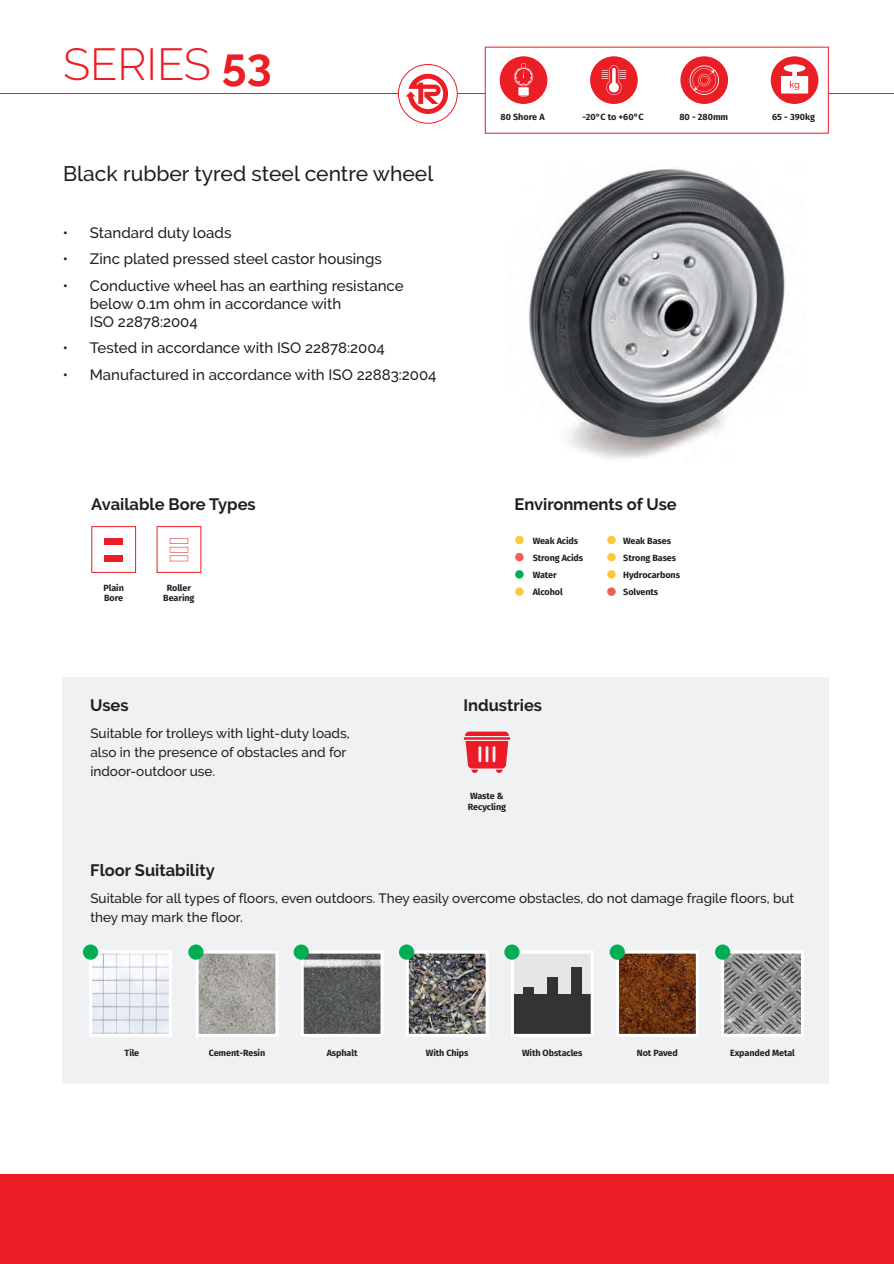
<style>
.page{position:relative;width:894px;height:1264px;background:#fff}
.page>*{position:absolute;margin:0;border:0;box-sizing:border-box;transform-origin:0 0}
.t1{font:300 44.7px "Raleway";color:#eb1d25}
.t2{font:500 21px "Raleway";color:#231f20}
.t3{font:700 16.5px "Raleway";color:#231f20}
.t4{font:500 15px/18px "Raleway";color:#231f20}
.t5{font:500 13.5px/19.2px "Raleway";color:#231f20}
.t6{font:700 9px/10.8px "Fira Sans";letter-spacing:-.01em;color:#231f20}
.s1{font-weight:700}
</style>
<div class="page">
<hr style="left:0;top:93px;width:893px;height:1px;background:#eb1d25">
<div style="left:0;top:1174px;width:893px;height:90px;background:#eb1d25"></div>
<div style="left:485px;top:47px;width:343px;height:87px;background:#fff"></div>
<div style="left:499px;top:56px;width:48px;height:48px;background:#eb1d25;border-radius:50%"></div>
<svg style="left:514px;top:64px;width:19px;height:33px"></svg>
<div style="left:590px;top:56px;width:47px;height:48px;background:#eb1d25;border-radius:50%"></div>
<svg style="left:601px;top:65px;width:25px;height:30px"></svg>
<div style="left:680px;top:56px;width:48px;height:48px;background:#eb1d25;border-radius:50%"></div>
<svg style="left:689px;top:65px;width:30px;height:30px"></svg>
<div style="left:770px;top:56px;width:48px;height:48px;background:#eb1d25;border-radius:50%"></div>
<svg style="left:781px;top:64px;width:27px;height:30px"></svg>
<img style="left:529px;top:166px;width:256px;height:293px">
<div style="left:91px;top:526px;width:45px;height:47px;border:1px solid #eb1d25"></div>
<div style="left:104px;top:538px;width:19px;height:6px;background:#eb1d25"></div>
<div style="left:104px;top:555px;width:19px;height:6px;background:#eb1d25"></div>
<svg style="left:170px;top:538px;width:18px;height:23px"></svg>
<div style="left:157px;top:526px;width:44px;height:47px;border:1px solid #eb1d25"></div>
<div style="left:515px;top:536px;width:8px;height:8px;background:#fec83a;border-radius:50%"></div>
<div style="left:515px;top:553px;width:8px;height:8px;background:#f15e52;border-radius:50%"></div>
<div style="left:515px;top:570px;width:8px;height:8px;background:#03ad53;border-radius:50%"></div>
<div style="left:515px;top:587px;width:8px;height:9px;background:#fec83a;border-radius:50%"></div>
<div style="left:607px;top:536px;width:8px;height:8px;background:#fec83a;border-radius:50%"></div>
<div style="left:607px;top:553px;width:8px;height:8px;background:#fec83a;border-radius:50%"></div>
<div style="left:607px;top:570px;width:8px;height:8px;background:#fec83a;border-radius:50%"></div>
<div style="left:607px;top:587px;width:8px;height:9px;background:#f15e52;border-radius:50%"></div>
<div style="left:63px;top:677px;width:765px;height:406px;background:#f0f1f2"></div>
<img style="left:93px;top:954px;width:75px;height:79px">
<div style="left:89px;top:950px;width:83px;height:87px;border:3px solid #fff"></div>
<svg style="left:464px;top:731px;width:46px;height:42px"></svg>
<img style="left:200px;top:954px;width:74px;height:79px">
<div style="left:196px;top:950px;width:82px;height:87px;border:3px solid #fff"></div>
<img style="left:305px;top:954px;width:74px;height:79px">
<div style="left:301px;top:950px;width:82px;height:87px;border:3px solid #fff"></div>
<img style="left:410px;top:954px;width:74px;height:79px">
<div style="left:406px;top:950px;width:82px;height:87px;border:3px solid #fff"></div>
<div style="left:512px;top:952px;width:80px;height:83px;background:#e6e6e6"></div>
<div style="left:512px;top:993px;width:80px;height:42px;background:#333"></div>
<div style="left:523px;top:987px;width:10px;height:9px;background:#333"></div>
<div style="left:546px;top:977px;width:11px;height:20px;background:#333"></div>
<div style="left:570px;top:966px;width:11px;height:31px;background:#333"></div>
<div style="left:511px;top:950px;width:82px;height:87px;border:3px solid #fff"></div>
<img style="left:725px;top:954px;width:74px;height:79px">
<div style="left:721px;top:950px;width:82px;height:87px;border:3px solid #fff"></div>
<div style="left:188px;top:944px;width:15px;height:15px;background:#03ad53;border-radius:50%"></div>
<div style="left:83px;top:944px;width:15px;height:15px;background:#03ad53;border-radius:50%"></div>
<div style="left:293px;top:944px;width:16px;height:15px;background:#03ad53;border-radius:50%"></div>
<div style="left:399px;top:944px;width:15px;height:15px;background:#03ad53;border-radius:50%"></div>
<div style="left:504px;top:944px;width:15px;height:15px;background:#03ad53;border-radius:50%"></div>
<div style="left:715px;top:944px;width:15px;height:15px;background:#03ad53;border-radius:50%"></div>
<img style="left:620px;top:954px;width:74px;height:79px">
<div style="left:616px;top:950px;width:82px;height:87px;border:3px solid #fff"></div>
<div style="left:609px;top:944px;width:16px;height:15px;background:#03ad53;border-radius:50%"></div>
<div style="left:398px;top:64px;width:59px;height:59px;background:#fff;border-radius:50%"></div>
<div style="left:398px;top:64px;width:59px;height:60px;border:1px solid #eb1d25;border-radius:50%"></div>
<svg style="left:405px;top:74px;width:43px;height:40px"></svg>
<p class="t1" style="left:63px;top:38px;width:210px">SERIES <span class="s1">53</span></p>
<p class="t2" style="left:63px;top:162px;width:372px">Black rubber tyred steel centre wheel</p>
<p class="t4" style="left:63px;top:223px;width:170px">• Standard duty loads</p>
<p class="t4" style="left:63px;top:250px;width:320px">• Zinc plated pressed steel castor housings</p>
<p class="t4" style="left:90px;top:276px;width:315px;text-indent:-27px">• Conductive wheel has an earthing resistance below 0.1m ohm in accordance with<br>ISO 22878:2004</p>
<p class="t4" style="left:63px;top:339px;width:323px">• Tested in accordance with ISO 22878:2004</p>
<p class="t4" style="left:63px;top:365px;width:375px">• Manufactured in accordance with ISO 22883:2004</p>
<p class="t6" style="left:500px;top:111px;width:46px">80 Shore A</p>
<p class="t6" style="left:582px;top:111px;width:63px">-20°C to +60°C</p>
<p class="t6" style="left:679px;top:111px;width:50px">80 - 280mm</p>
<p class="t6" style="left:772px;top:111px;width:44px">65 - 390kg</p>
<p class="t3" style="left:91px;top:494px;width:166px">Available Bore Types</p>
<p class="t3" style="left:514px;top:494px;width:164px">Environments of Use</p>
<p class="t6" style="left:532px;top:535px;width:47px">Weak Acids</p>
<p class="t6" style="left:532px;top:552px;width:52px">Strong Acids</p>
<p class="t6" style="left:532px;top:568px;width:25px">Water</p>
<p class="t6" style="left:532px;top:585px;width:31px">Alcohol</p>
<p class="t6" style="left:623px;top:535px;width:49px">Weak Bases</p>
<p class="t6" style="left:623px;top:552px;width:54px">Strong Bases</p>
<p class="t6" style="left:623px;top:568px;width:58px">Hydrocarbons</p>
<p class="t6" style="left:623px;top:585px;width:36px">Solvents</p>
<p class="t6" style="left:103px;top:581px;width:22px">Plain<br>Bore</p>
<p class="t6" style="left:163px;top:581px;width:33px;text-align:center">Roller<br>Bearing</p>
<p class="t3" style="left:90px;top:696px;width:40px">Uses</p>
<p class="t5" style="left:90px;top:723px;width:261px">Suitable for trolleys with light-duty loads, also in the presence of obstacles and for indoor-outdoor use.</p>
<p class="t3" style="left:90px;top:860px;width:126px">Floor Suitability</p>
<p class="t3" style="left:463px;top:696px;width:80px">Industries</p>
<p class="t6" style="left:468px;top:790px;width:40px">Waste &amp;<br>Recycling</p>
<p class="t5" style="left:90px;top:888px;width:705px">Suitable for all types of floors, even outdoors. They easily overcome obstacles, do not damage fragile floors, but they may mark the floor.</p>
<p class="t6" style="left:124px;top:1046px;width:16px">Tile</p>
<p class="t6" style="left:209px;top:1046px;width:58px">Cement-Resin</p>
<p class="t6" style="left:327px;top:1046px;width:32px">Asphalt</p>
<p class="t6" style="left:426px;top:1046px;width:44px">With Chips</p>
<p class="t6" style="left:522px;top:1046px;width:62px">With Obstacles</p>
<p class="t6" style="left:637px;top:1046px;width:42px">Not Paved</p>
<p class="t6" style="left:730px;top:1046px;width:66px">Expanded Metal</p>
</div>
